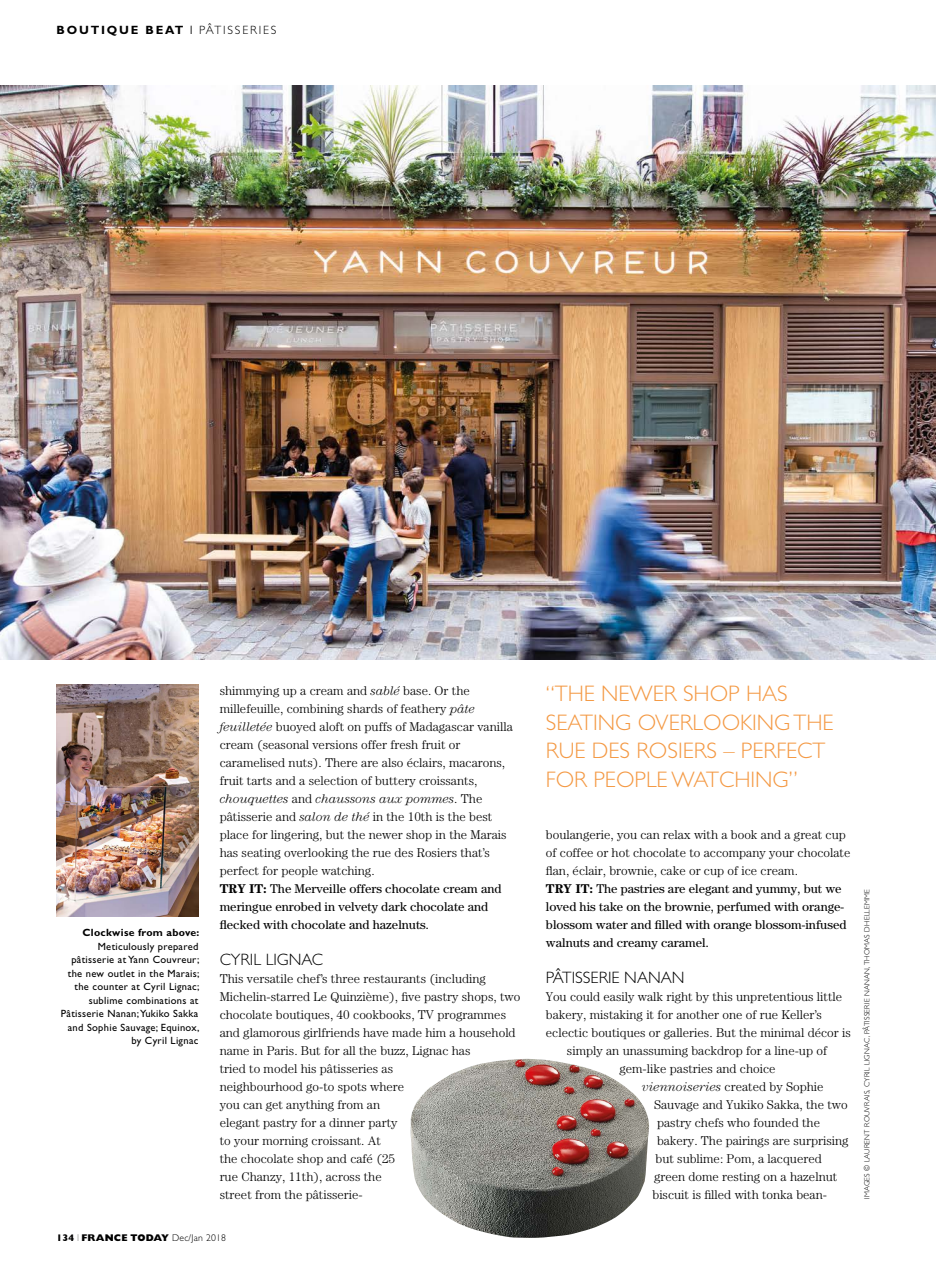
<style>
.page{position:relative;width:936px;height:1263px;background:#fff}
.page>*{position:absolute;margin:0;border:0;box-sizing:border-box;transform-origin:0 0}
.t1{font:300 22.5px/28.5px "Gill Sans Std";color:#f49944}
.t2{font:300 16.5px "Gill Sans Std";color:#000}
.t3{font:300 12.75px/18px "Century Std";color:#000}
.t4{font:12.75px/18px "Century Std";color:#000}
.t5{font:700 12px "Gill Sans Std";letter-spacing:.15em;color:#000}
.t6{font:10.5px/13.5px "Gill Sans Std";letter-spacing:.03em;color:#000;text-align:right}
.t7{font:700 10.5px "Gill Sans Std";letter-spacing:.03em;color:#000}
.t8{font:800 9.75px "Gill Sans Std";letter-spacing:.02em;color:#000}
.t9{font:300 7.5px "Gill Sans Std";letter-spacing:.03em;color:#000}
.s1{font-weight:300}
.s2{font-style:italic}
.s3{font-weight:700}
.s4{font-weight:400}
.s5{font-family:"Gill Sans";font-weight:700}
.s6{color:#9d9d9c}
</style>
<div class="page">
<img style="left:0;top:85px;width:935px;height:574px">
<img style="left:57px;top:685px;width:141px;height:232px">
<img style="left:410px;top:1059px;width:239px;height:179px">
<p class="t5" style="left:57px;top:23px;width:221px">BOUTIQUE BEAT ❘ <span class="s1">PÂTISSERIES</span></p>
<p class="t7" style="left:82px;top:926px;width:118px">Clockwise from above:</p>
<p class="t6" style="left:61px;top:939px;width:140px">Meticulously prepared pâtisserie at Yann Couvreur; the new outlet in the Marais; the counter at Cyril Lignac; sublime combinations at<br>Pâtisserie Nanan; Yukiko Sakka and Sophie Sauvage; Equinox, by Cyril Lignac</p>
<p class="t3" style="left:220px;top:681px;width:294px">shimmying up a cream and <span class="s2">sablé</span> base. Or the millefeuille, combining shards of feathery <span class="s2">pâte feuilletée</span> buoyed aloft on puffs of Madagascar vanilla cream (seasonal versions offer fresh fruit or caramelised nuts). There are also éclairs, macarons, fruit tarts and a selection of buttery croissants, <span class="s2">chouquettes</span> and <span class="s2">chaussons aux pommes</span>. The pâtisserie and <span class="s2">salon de thé</span> in the 10th is the best place for lingering, but the newer shop in the Marais has seating overlooking the rue des Rosiers that’s perfect for people watching.<br><span class="s3">TRY IT:</span> <span class="s4">The Merveille offers chocolate cream and meringue enrobed in velvety dark chocolate and flecked with chocolate and hazelnuts.</span></p>
<p class="t2" style="left:220px;top:950px;width:105px">CYRIL LIGNAC</p>
<p class="t3" style="left:220px;top:969px;width:302px">This versatile chef’s three restaurants (including Michelin-starred Le Quinzième), five pastry shops, two chocolate boutiques, 40 cookbooks, TV programmes and glamorous girlfriends have made him a household name in Paris. But for all the buzz, Lignac has<br>tried to model his pâtisseries as<br>neighbourhood go-to spots where<br>you can get anything from an<br>elegant pastry for a dinner party<br>to your morning croissant. At<br>the chocolate shop and café (25<br>rue Chanzy, 11th), across the<br>street from the pâtisserie-</p>
<p class="t8" style="left:57px;top:1232px;width:171px"><span class="s5">134</span> <span class="s6">❘</span> FRANCE TODAY <span class="s1">Dec/Jan 2018</span></p>
<h1 class="t1" style="left:546px;top:679px;width:289px">“THE NEWER SHOP HAS<br>SEATING OVERLOOKING THE<br>RUE DES ROSIERS – PERFECT<br>FOR PEOPLE WATCHING”</h1>
<p class="t4" style="left:546px;top:825px;width:306px"><span class="s1">boulangerie, you can relax with a book and a great cup of coffee or hot chocolate to accompany your chocolate flan, éclair, brownie, cake or cup of ice cream.<br></span><span class="s3">TRY IT:</span> The pastries are elegant and yummy, but we loved his take on the brownie, perfumed with orange&shy;blossom water and filled with orange blossom-infused walnuts and creamy caramel.</p>
<p class="t2" style="left:546px;top:968px;width:140px">PÂTISSERIE NANAN</p>
<p class="t3" style="left:546px;top:987px;width:298px">You could easily walk right by this unpretentious little</p>
<p class="t3" style="left:546px;top:1005px;width:277px">bakery, mistaking it for another one of rue Keller’s</p>
<p class="t3" style="left:546px;top:1023px;width:306px">eclectic boutiques or galleries. But the minimal décor is</p>
<p class="t3" style="left:567px;top:1041px;width:261px">simply an unassuming backdrop for a line-up of</p>
<p class="t3" style="left:619px;top:1059px;width:158px">gem-like pastries and choice</p>
<p class="t3" style="left:642px;top:1077px;width:183px"><span class="s2">viennoiseries</span> created by Sophie</p>
<p class="t3" style="left:654px;top:1095px;width:195px">Sauvage and Yukiko Sakka, the two</p>
<p class="t3" style="left:657px;top:1113px;width:164px">pastry chefs who founded the</p>
<p class="t3" style="left:657px;top:1131px;width:193px">bakery. The pairings are surprising</p>
<p class="t3" style="left:655px;top:1149px;width:168px">but sublime: Pom, a lacquered</p>
<p class="t3" style="left:654px;top:1167px;width:185px">green dome resting on a hazelnut</p>
<p class="t3" style="left:652px;top:1185px;width:176px">biscuit is filled with tonka bean-</p>
<p class="t9" style="left:862px;top:1199px;width:312px;rotate:-90deg">IMAGES © LAURENT ROUVRAIS, CYRIL LIGNAC, PÂTISSERIE NANAN, THOMAS DHELLEMME</p>
</div>
